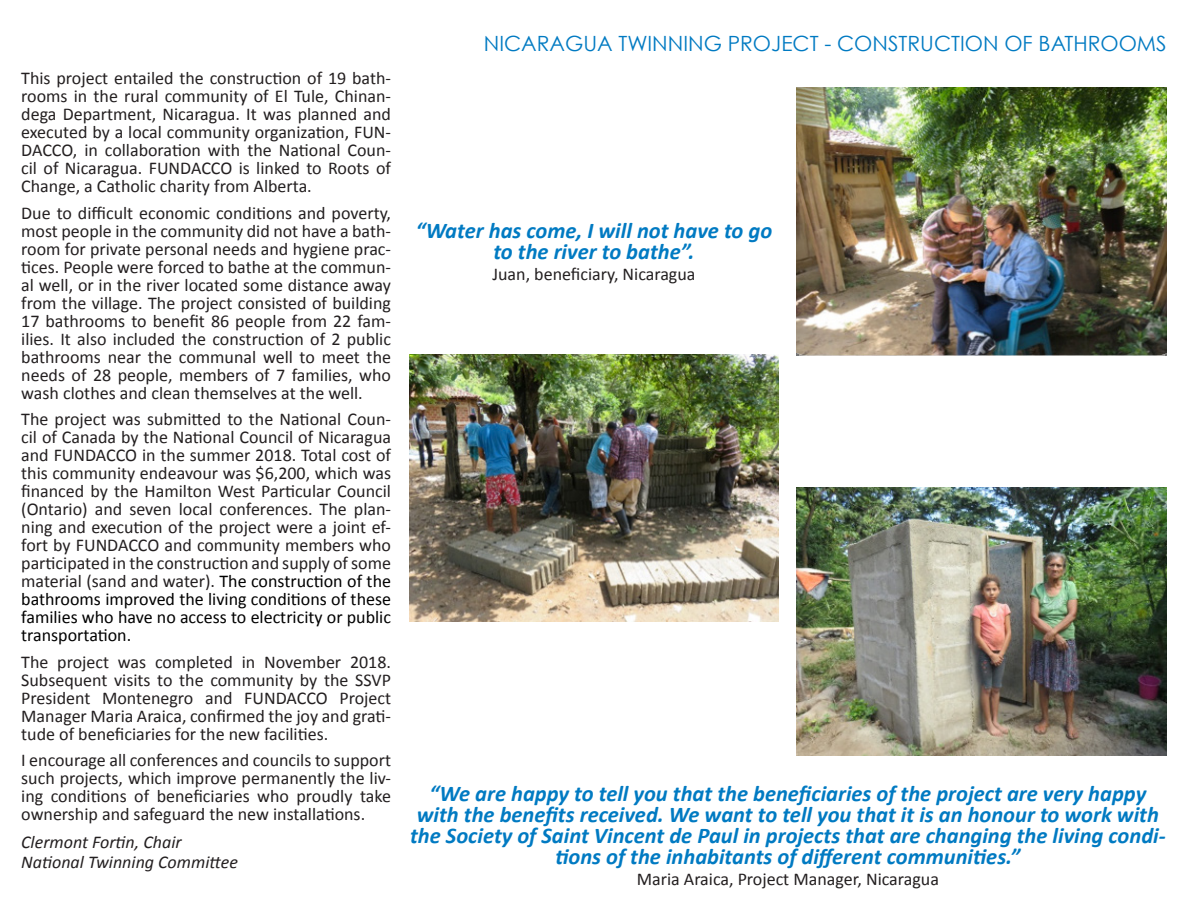
<style>
.page{position:relative;width:1188px;height:918px;background:#fff}
.page>*{position:absolute;margin:0;border:0;box-sizing:border-box;transform-origin:0 0}
.t1{font:italic 700 22.5px/21px "Calibri";color:#007ac2;text-align:center}
.Texte{font:21px "Century Gothic";color:#007ac2}
.Texte-2{font:18px/18px "Calibri";color:#231f20;text-align:justify}
.t2{font:italic 18px/19.5px "Calibri";color:#231f20}
.s1{color:#000}
</style>
<div class="page">
<img style="left:796px;top:488px;width:370px;height:268px">
<img style="left:796px;top:87px;width:370px;height:268px">
<img style="left:409px;top:354px;width:370px;height:268px">
<p class="Texte-2" style="left:21px;top:68px;width:371px">This project entailed the construction of 19 bath&shy;rooms in the rural community of El Tule, Chinan&shy;dega Department, Nicaragua. It was planned and executed by a local community organization, FUN-DACCO, in collaboration with the National Coun&shy;cil of Nicaragua. FUNDACCO is linked to Roots of Change, a Catholic charity from Alberta.</p>
<p class="Texte-2" style="left:21px;top:203px;width:371px">Due to difficult economic conditions and poverty, most people in the community did not have a bath&shy;room for private personal needs and hygiene prac&shy;tices. People were forced to bathe at the commun&shy;al well, or in the river located some distance away from the village. The project consisted of building 17 bathrooms to benefit 86 people from 22 fam&shy;ilies. It also included the construction of 2 public bathrooms near the communal well to meet the needs of 28 people, members of 7 families, who wash clothes and clean themselves at the well.</p>
<p class="Texte-2" style="left:21px;top:409px;width:371px">The project was submitted to the National Coun&shy;cil of Canada by the National Council of Nicaragua and FUNDACCO in the summer 2018. Total cost of this community endeavour was $6,200, which was financed by the Hamilton West Particular Council (Ontario) and seven local conferences. The plan&shy;ning and execution of the project were a joint ef&shy;fort by FUNDACCO and community members who participated in the construction and supply of some material (sand and water). <span class="s1">The construction of the bathrooms improved the living conditions of these families who have no access to electricity or public transportation.</span></p>
<p class="Texte-2" style="left:21px;top:652px;width:371px">The project was completed in November 2018.<br>Subsequent visits to the community by the SSVP President Montenegro and FUNDACCO Project Manager Maria Araica, confirmed the joy and grati&shy;tude of beneficiaries for the new facilities.</p>
<p class="Texte-2" style="left:21px;top:750px;width:371px">I encourage all conferences and councils to support such projects, which improve permanently the liv&shy;ing conditions of beneficiaries who proudly take ownership and safeguard the new installations.</p>
<p class="t2" style="left:21px;top:832px;width:218px">Clermont Fortin, Chair<br>National Twinning Committee</p>
<p class="Texte" style="left:484px;top:30px;width:684px">NICARAGUA TWINNING PROJECT - CONSTRUCTION OF BATHROOMS</p>
<p class="t1" style="left:416px;top:219px;width:358px">“Water has come, I will not have to go to the river to bathe”.</p>
<p class="Texte-2" style="left:492px;top:264px;width:205px">Juan, beneficiary, Nicaragua</p>
<p class="t1" style="left:410px;top:782px;width:757px">“We are happy to tell you that the beneficiaries of the project are very happy with the benefits received. We want to tell you that it is an honour to work with the Society of Saint Vincent de Paul in projects that are changing the living condi&shy;tions of the inhabitants of different communities.”</p>
<p class="Texte-2" style="left:637px;top:869px;width:304px">Maria Araica, Project Manager, Nicaragua</p>
</div>
